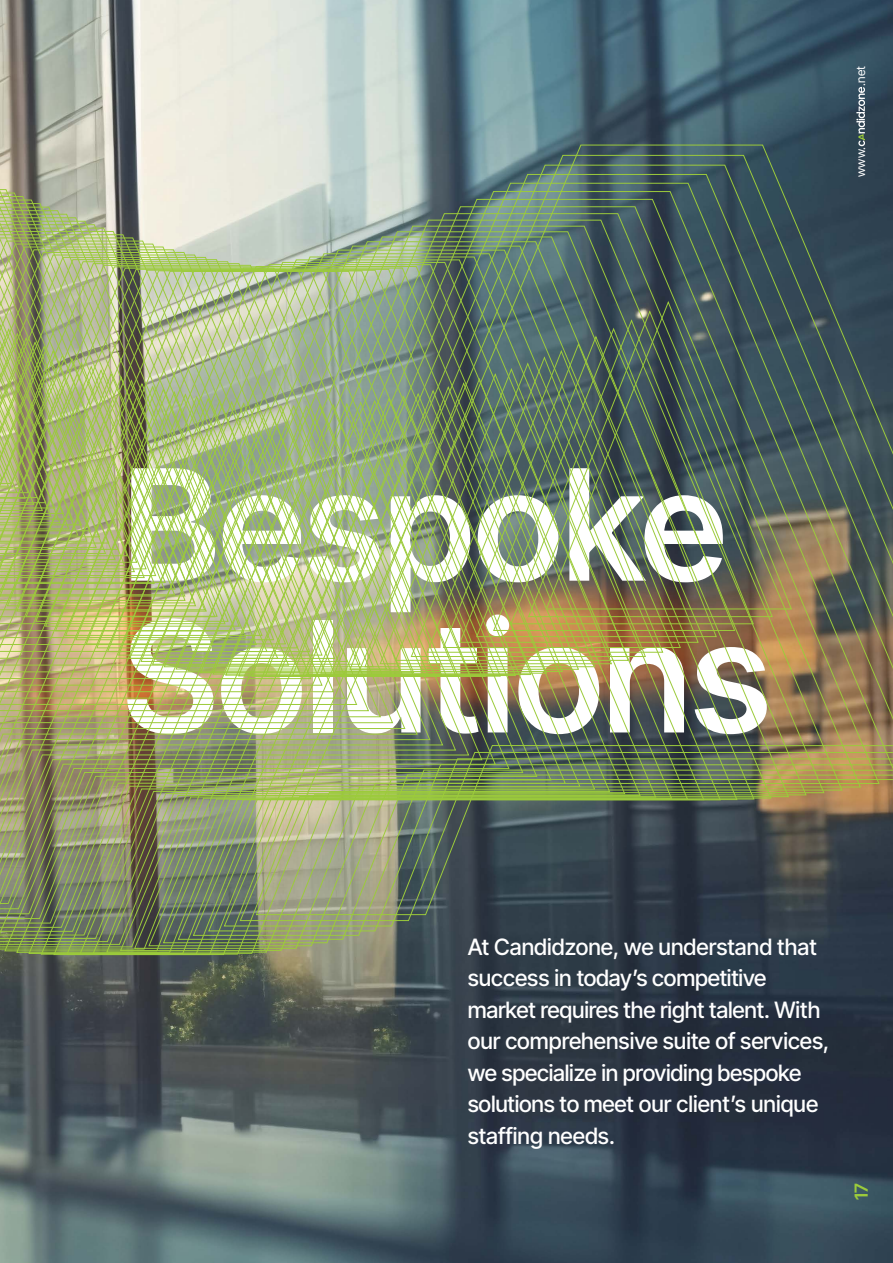
<style>
.page{position:relative;width:893px;height:1263px;background:#fff}
.page>*{position:absolute;margin:0;border:0;box-sizing:border-box;transform-origin:0 0}
.t1{font:600 154.5px "Inter Tight";color:#fff}
.t2{font:500 22.5px/31.5px "Inter Tight";letter-spacing:-.01em;color:#fff}
.t3{font:600 18px "Inter Tight";color:#9ccb3b}
.t4{font:12px "Inter Tight";color:#fff}
</style>
<div class="page">
<img style="left:0;top:0;width:893px;height:1263px">
<svg style="left:0;top:144px;width:91px;height:20px;background:#ada99b"></svg>
<img style="left:92px;top:231px;width:715px;height:723px">
<img style="left:106px;top:225px;width:719px;height:728px">
<img style="left:120px;top:219px;width:723px;height:732px">
<img style="left:134px;top:213px;width:727px;height:736px">
<img style="left:148px;top:206px;width:732px;height:740px">
<img style="left:163px;top:199px;width:730px;height:744px">
<img style="left:177px;top:191px;width:716px;height:749px">
<img style="left:192px;top:183px;width:701px;height:753px">
<img style="left:208px;top:174px;width:685px;height:758px">
<svg style="left:223px;top:164px;width:670px;height:763px;background:#8d9b77"></svg>
<svg style="left:239px;top:155px;width:654px;height:766px;background:#8d9c79"></svg>
<img style="left:255px;top:144px;width:638px;height:771px">
<svg style="left:856px;top:87px;width:9px;height:59px"></svg>
<p class="t4" style="left:852px;top:86px;width:21px;rotate:-90deg">.net</p>
<p class="t4" style="left:852px;top:177px;width:31px;rotate:-90deg">www.</p>
<p class="t1" style="left:123px;top:410px;width:605px">Bespoke</p>
<p class="t1" style="left:123px;top:562px;width:648px">Solutions</p>
<p class="t2" style="left:468px;top:930px;width:351px">At Candidzone, we understand that success in today’s competitive</p>
<p class="t2" style="left:468px;top:993px;width:363px">market requires the right talent. With our comprehensive suite of services,</p>
<p class="t2" style="left:468px;top:1056px;width:352px">we specialize in providing bespoke solutions to meet our client’s unique staffing needs.</p>
<p class="t3" style="left:848px;top:1200px;width:18px;rotate:-90deg">17</p>
</div>
